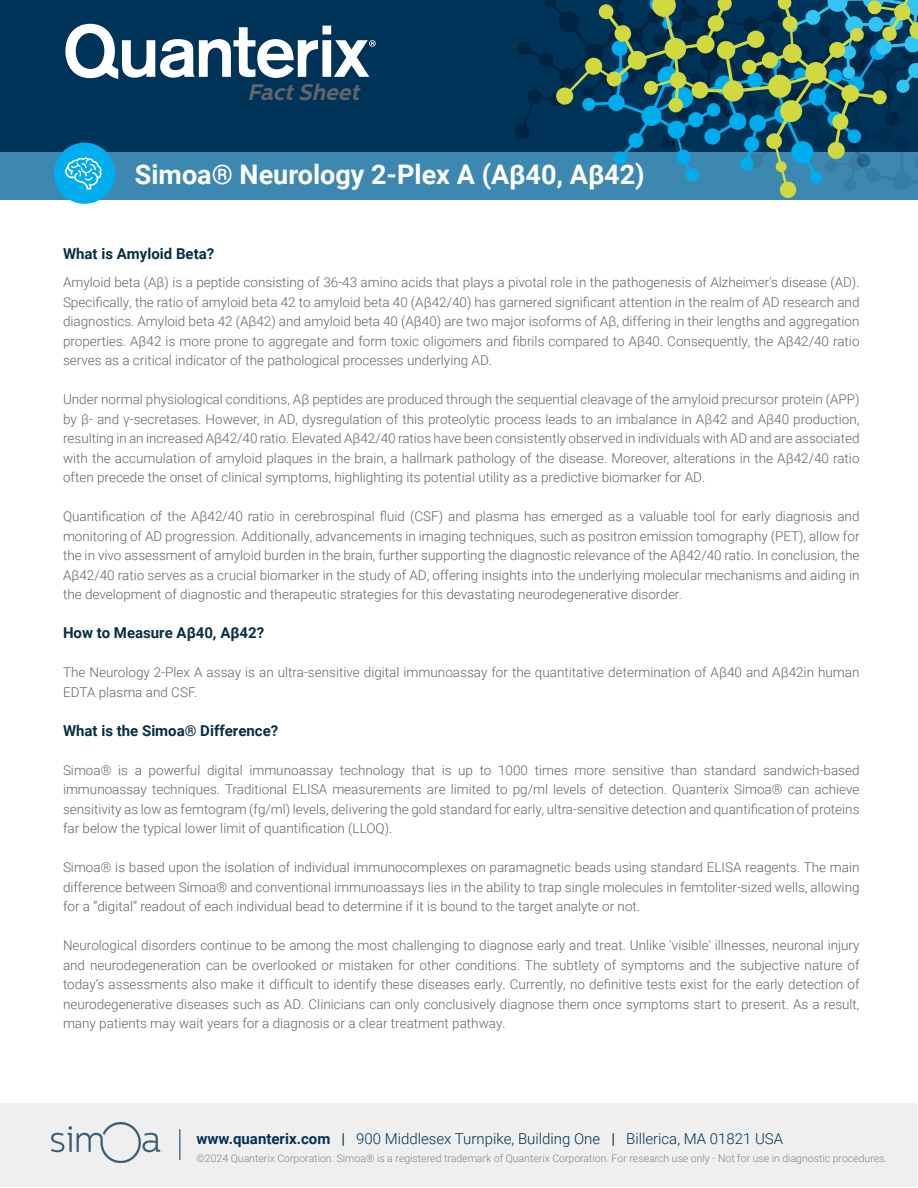
<style>
.page{position:relative;width:918px;height:1188px;background:#fff}
.page>*{position:absolute;margin:0;border:0;box-sizing:border-box;transform-origin:0 0}
.t1{font:700 27px "Roboto";color:#fff}
.t2{font:italic 700 22.5px "Centrale Sans";color:#63656a}
.Heading_2{font:300 15px "Roboto";color:#003358}
.body_copy{font:700 15px "Roboto";color:#082f41}
.Body_head_1{font:700 15px "Roboto";color:#082f41}
.body_copy-2{font:300 13.5px/19.5px "Roboto";color:#63656a;text-align:justify}
.Heading_2-2{font:300 10.5px "Roboto";color:#828487}
.s1{font-weight:700}
.s2{font-weight:400}
</style>
<div class="page">
<div style="left:0;top:0;width:918px;height:164px;background:#003358"></div>
<div style="left:0;top:152px;width:918px;height:47px;background:#3d88b1"></div>
<svg style="left:514px;top:0;width:404px;height:200px"></svg>
<div style="left:1px;top:1103px;width:916px;height:84px;background:#efefef"></div>
<div style="left:54px;top:143px;width:61px;height:61px;background:#00aeef;border-radius:50%"></div>
<svg style="left:65px;top:158px;width:36px;height:31px"></svg>
<img style="left:51px;top:1122px;width:112px;height:40px">
<hr style="left:179px;top:1129px;width:1px;height:31px;background:#003358">
<svg style="left:65px;top:24px;width:311px;height:55px"></svg>
<p class="t2" style="left:248px;top:79px;width:119px">FactSheet</p>
<p class="t1" style="left:135px;top:155px;width:511px">Simoa® Neurology 2-Plex A (Aβ40, Aβ42)</p>
<p class="Body_head_1" style="left:63px;top:243px;width:153px">What is Amyloid Beta?</p>
<p class="body_copy-2" style="left:63px;top:272px;width:798px">Amyloid beta (Aβ) is a peptide consisting of 36-43 amino acids that plays a pivotal role in the pathogenesis of Alzheimer's disease (AD).<br>Specifically, the ratio of amyloid beta 42 to amyloid beta 40 (Aβ42/40) has garnered significant attention in the realm of AD research and diagnostics. Amyloid beta 42 (Aβ42) and amyloid beta 40 (Aβ40) are two major isoforms of Aβ, differing in their lengths and aggregation properties. Aβ42 is more prone to aggregate and form toxic oligomers and fibrils compared to Aβ40. Consequently, the Aβ42/40 ratio serves as a critical indicator of the pathological processes underlying AD.</p>
<p class="body_copy-2" style="left:63px;top:389px;width:798px">Under normal physiological conditions, Aβ peptides are produced through the sequential cleavage of the amyloid precursor protein (APP) by β- and γ-secretases. However, in AD, dysregulation of this proteolytic process leads to an imbalance in Aβ42 and Aβ40 production, resulting in an increased Aβ42/40 ratio. Elevated Aβ42/40 ratios have been consistently observed in individuals with AD and are associated with the accumulation of amyloid plaques in the brain, a hallmark pathology of the disease. Moreover, alterations in the Aβ42/40 ratio often precede the onset of clinical symptoms, highlighting its potential utility as a predictive biomarker for AD.</p>
<p class="body_copy-2" style="left:63px;top:506px;width:798px">Quantification of the Aβ42/40 ratio in cerebrospinal fluid (CSF) and plasma has emerged as a valuable tool for early diagnosis and monitoring of AD progression. Additionally, advancements in imaging techniques, such as positron emission tomography (PET), allow for the in vivo assessment of amyloid burden in the brain, further supporting the diagnostic relevance of the Aβ42/40 ratio. In conclusion, the Aβ42/40 ratio serves as a crucial biomarker in the study of AD, offering insights into the underlying molecular mechanisms and aiding in the development of diagnostic and therapeutic strategies for this devastating neurodegenerative disorder.</p>
<p class="body_copy" style="left:63px;top:622px;width:203px">How to Measure Aβ40, Aβ42?</p>
<p class="body_copy-2" style="left:63px;top:662px;width:798px">The Neurology 2-Plex A assay is an ultra-sensitive digital immunoassay for the quantitative determination of Aβ40 and Aβ42in human<br>EDTA plasma and CSF.</p>
<p class="body_copy" style="left:63px;top:720px;width:217px">What is the Simoa® Difference?</p>
<p class="body_copy-2" style="left:63px;top:760px;width:798px">Simoa® is a powerful digital immunoassay technology that is up to 1000 times more sensitive than standard sandwich-based immunoassay techniques. Traditional ELISA measurements are limited to pg/ml levels of detection. Quanterix Simoa® can achieve sensitivity as low as femtogram (fg/ml) levels, delivering the gold standard for early, ultra-sensitive detection and quantification of proteins far below the typical lower limit of quantification (LLOQ).</p>
<p class="body_copy-2" style="left:63px;top:857px;width:798px">Simoa® is based upon the isolation of individual immunocomplexes on paramagnetic beads using standard ELISA reagents. The main difference between Simoa® and conventional immunoassays lies in the ability to trap single molecules in femtoliter-sized wells, allowing for a “digital” readout of each individual bead to determine if it is bound to the target analyte or not.</p>
<p class="body_copy-2" style="left:63px;top:935px;width:798px">Neurological disorders continue to be among the most challenging to diagnose early and treat. Unlike 'visible' illnesses, neuronal injury and neurodegeneration can be overlooked or mistaken for other conditions. The subtlety of symptoms and the subjective nature of today’s assessments also make it difficult to identify these diseases early. Currently, no definitive tests exist for the early detection of neurodegenerative diseases such as AD. Clinicians can only conclusively diagnose them once symptoms start to present. As a result, many patients may wait years for a diagnosis or a clear treatment pathway.</p>
<p class="Heading_2" style="left:197px;top:1128px;width:588px"><span class="s1">www.quanterix.com</span> <span class="s2">|</span> 900 Middlesex Turnpike, Building One <span class="s2">|</span> Billerica, MA 01821 USA</p>
<p class="Heading_2-2" style="left:197px;top:1151px;width:692px">©2024 Quanterix Corporation. Simoa® is a registered trademark of Quanterix Corporation. For research use only - Not for use in diagnostic procedures.</p>
</div>
